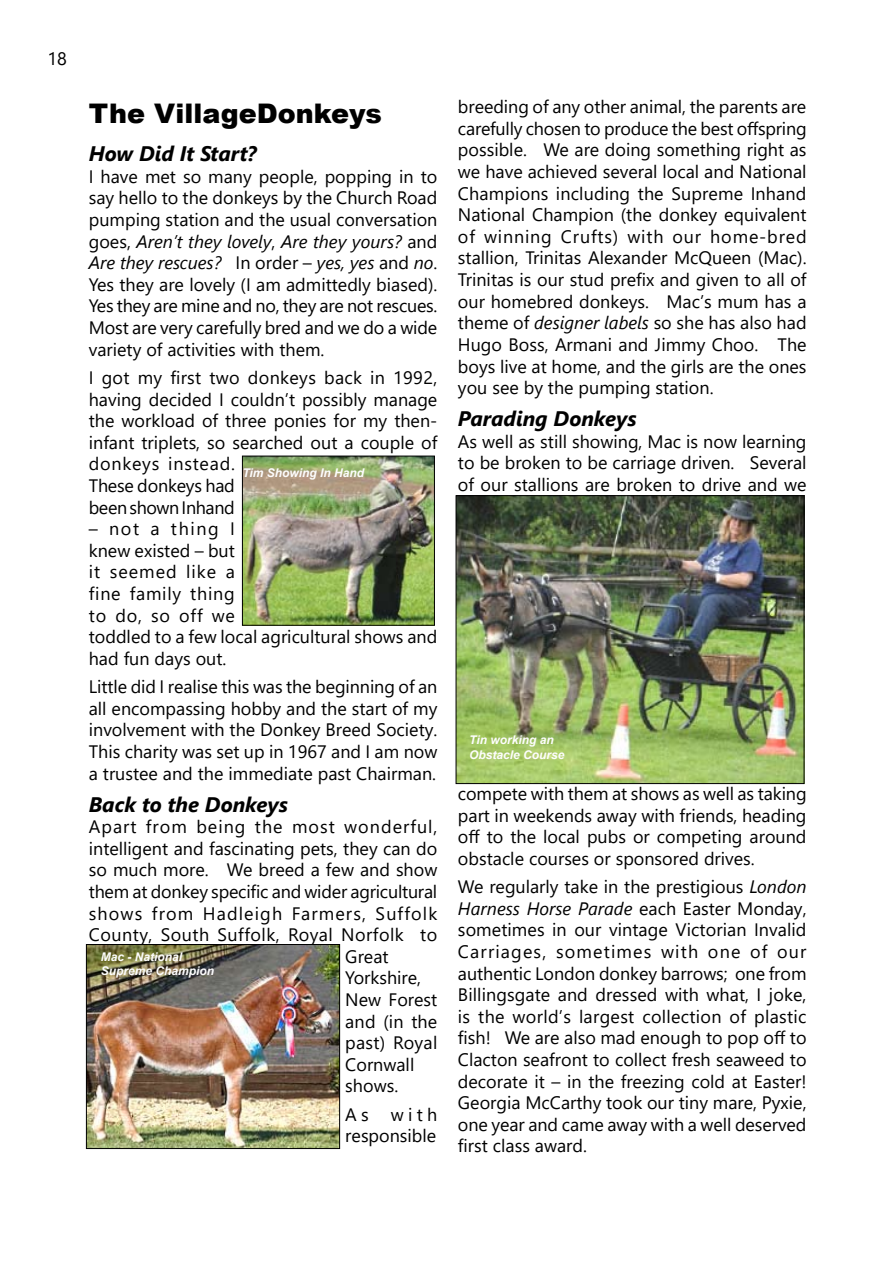
<style>
.page{position:relative;width:893px;height:1263px;background:#fff}
.page>*{position:absolute;margin:0;border:0;box-sizing:border-box;transform-origin:0 0}
.t1{font:900 27px "Arial";color:#000}
.t2{font:italic 700 21px "Segoe UI";color:#000}
.t3{font:18px/21.6px "Segoe UI";color:#000;text-align:justify}
.t4{font:18px "Segoe UI";letter-spacing:.025em;color:#000}
.t5{font:18px "Segoe UI";letter-spacing:.06em;color:#000}
.t6{font:18px "Segoe UI";letter-spacing:.055em;color:#000}
.t7{font:italic 700 12px/14.4px "Arial";color:#fdfdfd}
.s1{font-style:italic}
</style>
<div class="page">
<img style="left:458px;top:497px;width:344px;height:285px">
<div style="left:456px;top:495px;width:348px;height:289px;border:1px solid #000"></div>
<img style="left:88px;top:946px;width:250px;height:201px">
<div style="left:86px;top:944px;width:254px;height:205px;border:1px solid #000"></div>
<img style="left:244px;top:458px;width:189px;height:166px">
<div style="left:242px;top:456px;width:193px;height:170px;border:1px solid #000"></div>
<p class="t3" style="left:48px;top:46px;width:21px">18</p>
<h1 class="t1" style="left:89px;top:93px;width:295px">The VillageDonkeys</h1>
<p class="t2" style="left:89px;top:134px;width:169px">How Did It Start?</p>
<p class="t3" style="left:89px;top:164px;width:350px">I have met so many people, popping in to say hello to the donkeys by the Church Road pumping station and the usual conversation goes, <span class="s1">Aren’t they lovely</span>, <span class="s1">Are they yours?</span> and <span class="s1">Are they rescues?</span> In order – <span class="s1">yes, yes</span> and <span class="s1">no</span>.<br>Yes they are lovely (I am admittedly biased).<br>Yes they are mine and no, they are not rescues.<br>Most are very carefully bred and we do a wide variety of activities with them.</p>
<p class="t3" style="left:89px;top:365px;width:350px;text-align:left">I got my first two donkeys back in 1992, having decided I couldn’t possibly manage the workload of three ponies for my then&shy;infant triplets, so searched out a couple of donkeys instead.<br>These donkeys had<br>been shown Inhand</p>
<p class="t3" style="left:89px;top:516px;width:350px;text-align:left">– not a thing I<br>knew existed – but<br>it seemed like a<br>fine family thing<br>to do, so off we<br>toddled to a few local agricultural shows and had fun days out.</p>
<p class="t3" style="left:89px;top:674px;width:350px">Little did I realise this was the beginning of an all encompassing hobby and the start of my involvement with the Donkey Breed Society.<br>This charity was set up in 1967 and I am now a trustee and the immediate past Chairman.</p>
<p class="t2" style="left:89px;top:784px;width:201px">Back to the Donkeys</p>
<p class="t6" style="left:89px;top:810px;width:350px">Apart from being the most wonderful,</p>
<p class="t3" style="left:89px;top:836px;width:350px">intelligent and fascinating pets, they can do</p>
<p class="t3" style="left:89px;top:857px;width:350px">so much more. We breed a few and show</p>
<p class="t3" style="left:89px;top:879px;width:350px">them at donkey specific and wider agricultural</p>
<p class="t5" style="left:89px;top:896px;width:350px">shows from Hadleigh Farmers, Suffolk</p>
<p class="t4" style="left:89px;top:918px;width:350px">County, South Suffolk, Royal Norfolk to</p>
<p class="t3" style="left:345px;top:944px;width:45px">Great</p>
<p class="t3" style="left:345px;top:965px;width:77px">Yorkshire,</p>
<p class="t3" style="left:345px;top:987px;width:94px">New Forest</p>
<p class="t3" style="left:345px;top:1009px;width:94px">and (in the</p>
<p class="t3" style="left:345px;top:1030px;width:94px">past) Royal</p>
<p class="t3" style="left:345px;top:1052px;width:71px">Cornwall</p>
<p class="t3" style="left:345px;top:1073px;width:54px">shows.</p>
<p class="t3" style="left:345px;top:1102px;width:94px">As with responsible</p>
<p class="t7" style="left:242px;top:466px;width:123px">Tim Showing In Hand</p>
<p class="t7" style="left:101px;top:950px;width:115px">Mac - National<br>Supreme Champion</p>
<p class="t3" style="left:458px;top:94px;width:350px">breeding of any other animal, the parents are carefully chosen to produce the best offspring possible. We are doing something right as we have achieved several local and National Champions including the Supreme Inhand National Champion (the donkey equivalent of winning Crufts) with our home-bred stallion, Trinitas Alexander McQueen (Mac).<br>Trinitas is our stud prefix and given to all of our homebred donkeys. Mac’s mum has a theme of <span class="s1">designer labels</span> so she has also had Hugo Boss, Armani and Jimmy Choo. The boys live at home, and the girls are the ones you see by the pumping station.</p>
<p class="t2" style="left:458px;top:399px;width:180px">Parading Donkeys</p>
<p class="t3" style="left:458px;top:429px;width:350px">As well as still showing, Mac is now learning to be broken to be carriage driven. Several of our stallions are broken to drive and we</p>
<p class="t7" style="left:469px;top:733px;width:97px">Tin working an<br>Obstacle Course</p>
<p class="t3" style="left:458px;top:781px;width:350px">compete with them at shows as well as taking part in weekends away with friends, heading off to the local pubs or competing around obstacle courses or sponsored drives.</p>
<p class="t3" style="left:458px;top:874px;width:350px">We regularly take in the prestigious <span class="s1">London Harness Horse Parade</span> each Easter Monday, sometimes in our vintage Victorian Invalid Carriages, sometimes with one of our authentic London donkey barrows; one from Billingsgate and dressed with what, I joke, is the world’s largest collection of plastic fish! We are also mad enough to pop off to Clacton seafront to collect fresh seaweed to decorate it – in the freezing cold at Easter!<br>Georgia McCarthy took our tiny mare, Pyxie, one year and came away with a well deserved first class award.</p>
</div>
